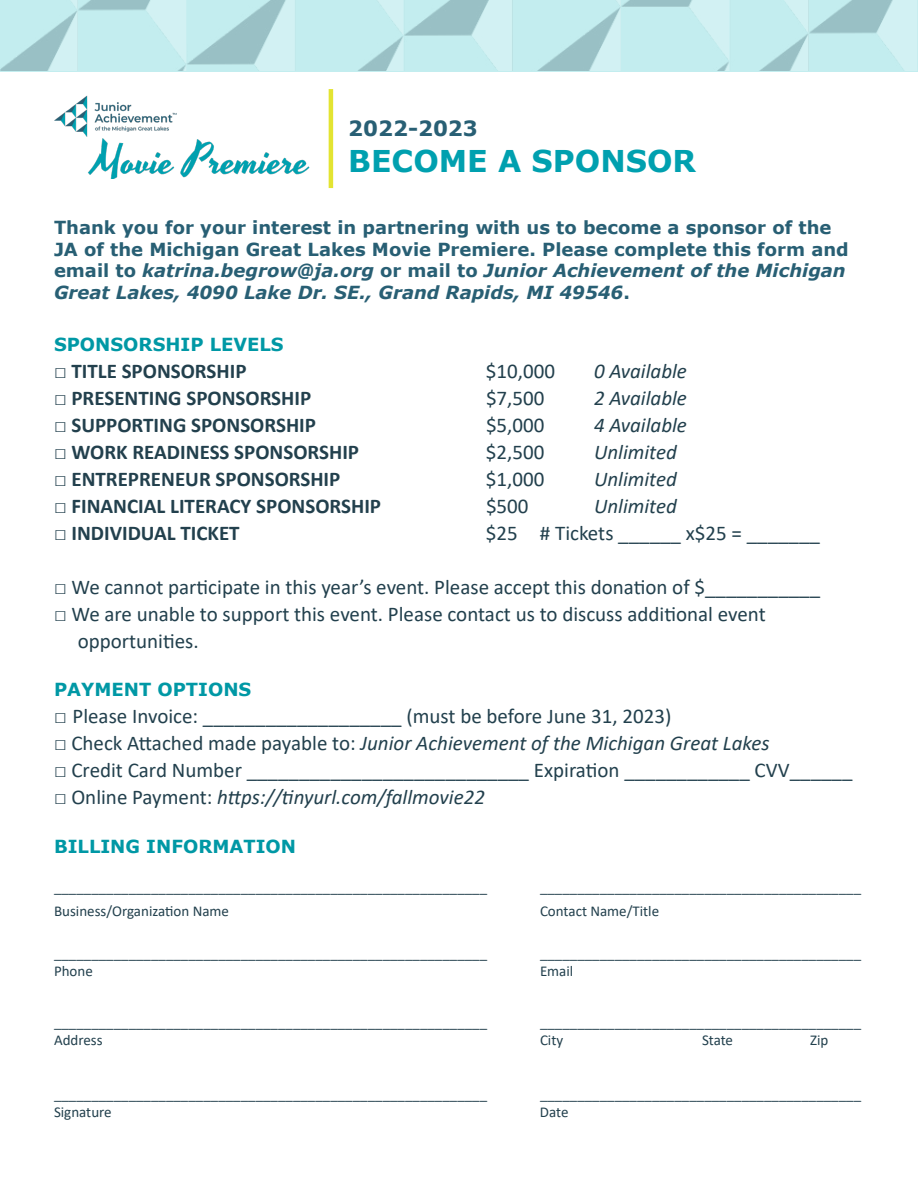
<style>
.page{position:relative;width:918px;height:1188px;background:#fff}
.page>*{position:absolute;margin:0;border:0;box-sizing:border-box;transform-origin:0 0}
.t1{font:700 30px "Verdana";color:#00a0af}
.t2{font:21px "Calibri";color:#22404d}
.t3{font:italic 21px "Calibri";color:#22404d}
.t4{font:700 21px "Calibri";color:#22404d}
.t5{font:700 21px "Verdana";color:#285f74}
.t6{font:700 18px/21.6px "Verdana";color:#285f74}
.t7{font:700 18px "Verdana";color:#0098a5}
.t8{font:15px "Calibri";color:#22404d}
.s1{font-style:italic}
.s2{font-weight:400}
.s3{font-family:"Arial"}
.s4{font-style:normal}
</style>
<div class="page">
<hr style="left:329px;top:89px;width:4px;height:99px;background:#e3e432">
<img style="left:54px;top:95px;width:256px;height:83px">
<img style="left:1px;top:0;width:727px;height:70px">
<img style="left:728px;top:0;width:190px;height:70px">
<img style="left:0;top:0;width:1px;height:70px">
<p class="t5" style="left:348px;top:114px;width:131px">2022-2023</p>
<p class="t1" style="left:348px;top:140px;width:349px">BECOME A SPONSOR</p>
<p class="t6" style="left:54px;top:217px;width:796px">Thank you for your interest in partnering with us to become a sponsor of the JA of the Michigan Great Lakes Movie Premiere. Please complete this form and email to <span class="s1">katrina.begrow@ja.org</span> or mail to <span class="s1">Junior Achievement of the Michigan Great Lakes, 4090 Lake Dr. SE., Grand Rapids, MI 49546</span>.</p>
<p class="t7" style="left:54px;top:331px;width:231px">SPONSORSHIP LEVELS</p>
<p class="t4" style="left:54px;top:356px;width:194px"><span class="s2">□</span> TITLE SPONSORSHIP</p>
<p class="t2" style="left:486px;top:356px;width:71px">$10,000</p>
<p class="t3" style="left:594px;top:356px;width:95px">0 Available</p>
<p class="t4" style="left:54px;top:383px;width:259px"><span class="s2">□</span> PRESENTING SPONSORSHIP</p>
<p class="t2" style="left:486px;top:383px;width:60px">$7,500</p>
<p class="t3" style="left:594px;top:383px;width:95px">2 Available</p>
<p class="t4" style="left:54px;top:410px;width:264px"><span class="s2">□</span> SUPPORTING SPONSORSHIP</p>
<p class="t2" style="left:486px;top:410px;width:60px">$5,000</p>
<p class="t3" style="left:594px;top:410px;width:95px">4 Available</p>
<p class="t4" style="left:54px;top:437px;width:307px"><span class="s2">□</span> WORK READINESS SPONSORSHIP</p>
<p class="t2" style="left:486px;top:437px;width:60px">$2,500</p>
<p class="t3" style="left:594px;top:437px;width:84px">Unlimited</p>
<p class="t4" style="left:54px;top:464px;width:288px"><span class="s2">□</span> ENTREPRENEUR SPONSORSHIP</p>
<p class="t2" style="left:486px;top:464px;width:60px">$1,000</p>
<p class="t3" style="left:594px;top:464px;width:84px">Unlimited</p>
<p class="t4" style="left:54px;top:491px;width:329px"><span class="s2">□</span> FINANCIAL LITERACY SPONSORSHIP</p>
<p class="t2" style="left:486px;top:491px;width:44px">$500</p>
<p class="t3" style="left:594px;top:491px;width:84px">Unlimited</p>
<p class="t4" style="left:54px;top:518px;width:187px"><span class="s2">□</span> INDIVIDUAL TICKET</p>
<p class="t2" style="left:486px;top:518px;width:336px">$25 # Tickets ______ x$25 = _______</p>
<p class="t2" style="left:54px;top:572px;width:768px">□ We cannot participate in this year’s event. Please accept this donation of $___________</p>
<p class="t2" style="left:54px;top:599px;width:713px">□ We are unable to support this event. Please contact us to discuss additional event</p>
<p class="t2" style="left:78px;top:626px;width:123px">opportunities.</p>
<p class="t7" style="left:54px;top:677px;width:199px">PAYMENT OPTIONS</p>
<p class="t2" style="left:54px;top:702px;width:619px"><span class="s3">□</span> Please Invoice: ___________________ (must be before June 31, 2023)</p>
<p class="t3" style="left:54px;top:729px;width:717px"><span class="s4">□ Check Attached made payable to:</span> Junior Achievement of the Michigan Great Lakes</p>
<p class="t2" style="left:54px;top:756px;width:800px">□ Credit Card Number ___________________________ Expiration ____________ CVV______</p>
<p class="t3" style="left:54px;top:783px;width:433px"><span class="s4">□ Online Payment:</span> https://tinyurl.com/fallmovie22</p>
<p class="t7" style="left:54px;top:834px;width:244px">BILLING INFORMATION</p>
<p class="t8" style="left:54px;top:877px;width:435px">__________________________________________________________</p>
<p class="t8" style="left:540px;top:877px;width:323px">___________________________________________</p>
<p class="t8" style="left:54px;top:901px;width:177px">Business/Organization Name</p>
<p class="t8" style="left:540px;top:901px;width:121px">Contact Name/Title</p>
<p class="t8" style="left:54px;top:943px;width:435px">__________________________________________________________</p>
<p class="t8" style="left:540px;top:943px;width:323px">___________________________________________</p>
<p class="t8" style="left:54px;top:961px;width:40px">Phone</p>
<p class="t8" style="left:540px;top:961px;width:35px">Email</p>
<p class="t8" style="left:54px;top:1011px;width:435px">__________________________________________________________</p>
<p class="t8" style="left:540px;top:1011px;width:323px">___________________________________________</p>
<p class="t8" style="left:54px;top:1029px;width:50px">Address</p>
<p class="t8" style="left:540px;top:1029px;width:25px">City</p>
<p class="t8" style="left:702px;top:1029px;width:33px">State</p>
<p class="t8" style="left:810px;top:1029px;width:20px">Zip</p>
<p class="t8" style="left:54px;top:1083px;width:435px">__________________________________________________________</p>
<p class="t8" style="left:540px;top:1083px;width:323px">___________________________________________</p>
<p class="t8" style="left:54px;top:1101px;width:59px">Signature</p>
<p class="t8" style="left:540px;top:1101px;width:30px">Date</p>
</div>
